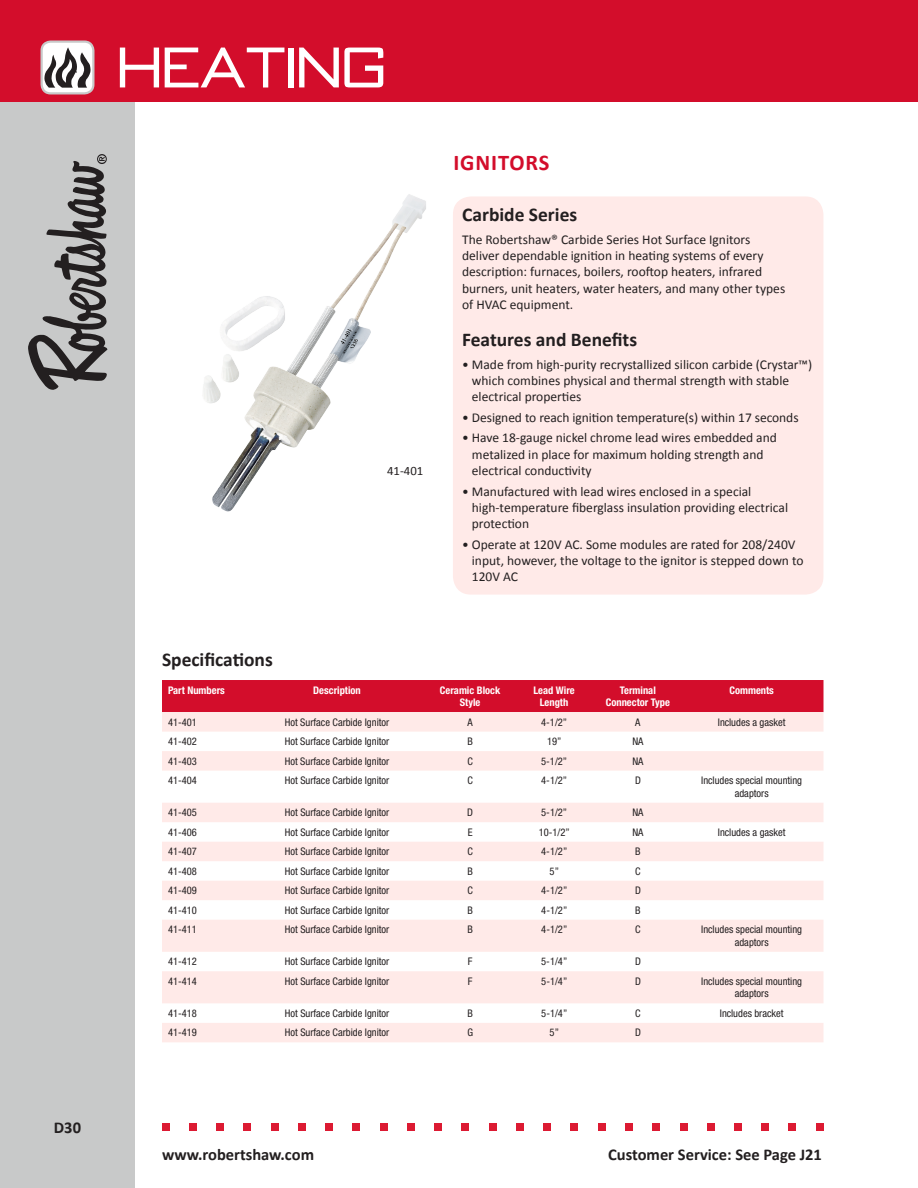
<style>
.page{position:relative;width:918px;height:1188px;background:#fff}
.page>*{position:absolute;margin:0;border:0;box-sizing:border-box;transform-origin:0 0}
.t1{font:57px "Bank Gothic";color:#fff}
.t2{font:700 22.5px "Calibri";letter-spacing:.04em;color:#d30d2b}
.t3{font:700 19.5px "Calibri";color:#231f20}
.t4{font:700 16.5px "Calibri";color:#231f20}
.t5{font:13.5px/16.2px "Calibri";color:#231f20}
.t6{font:12.75px "Calibri";color:#231f20}
.t7{font:condensed 10.5px/12.6px "Helvetica Neue LT Std";color:#231f20;text-align:center}
.t8{font:700 condensed 10.5px/12.6px "Helvetica Neue LT Std";color:#fff;text-align:center}
</style>
<div class="page">
<div style="left:0;top:101px;width:135px;height:1087px;background:#c8c9c9"></div>
<div style="left:0;top:0;width:918px;height:101px;background:#d30d2b"></div>
<div style="left:42px;top:42px;width:51px;height:51px;background:#fff;border-radius:9px"></div>
<svg style="left:44px;top:47px;width:47px;height:41px"></svg>
<div style="left:40px;top:40px;width:54px;height:54px;border:2px solid #c8c9c9;border-radius:9px"></div>
<div style="left:162px;top:1123px;width:8px;height:8px;background:#dc1a32"></div>
<div style="left:189px;top:1123px;width:8px;height:8px;background:#dc1a32"></div>
<div style="left:217px;top:1123px;width:7px;height:8px;background:#dc1a32"></div>
<div style="left:244px;top:1123px;width:7px;height:8px;background:#dc1a32"></div>
<div style="left:271px;top:1123px;width:7px;height:8px;background:#dc1a32"></div>
<div style="left:298px;top:1123px;width:8px;height:8px;background:#dc1a32"></div>
<div style="left:326px;top:1123px;width:7px;height:8px;background:#dc1a32"></div>
<div style="left:353px;top:1123px;width:7px;height:8px;background:#dc1a32"></div>
<div style="left:380px;top:1123px;width:7px;height:8px;background:#dc1a32"></div>
<div style="left:407px;top:1123px;width:8px;height:8px;background:#dc1a32"></div>
<div style="left:435px;top:1123px;width:7px;height:8px;background:#dc1a32"></div>
<div style="left:462px;top:1123px;width:7px;height:8px;background:#dc1a32"></div>
<div style="left:489px;top:1123px;width:7px;height:8px;background:#dc1a32"></div>
<div style="left:516px;top:1123px;width:8px;height:8px;background:#dc1a32"></div>
<div style="left:543px;top:1123px;width:8px;height:8px;background:#dc1a32"></div>
<div style="left:571px;top:1123px;width:7px;height:8px;background:#dc1a32"></div>
<div style="left:598px;top:1123px;width:7px;height:8px;background:#dc1a32"></div>
<div style="left:625px;top:1123px;width:8px;height:8px;background:#dc1a32"></div>
<div style="left:652px;top:1123px;width:8px;height:8px;background:#dc1a32"></div>
<div style="left:680px;top:1123px;width:7px;height:8px;background:#dc1a32"></div>
<div style="left:707px;top:1123px;width:8px;height:8px;background:#dc1a32"></div>
<div style="left:734px;top:1123px;width:8px;height:8px;background:#dc1a32"></div>
<div style="left:762px;top:1123px;width:7px;height:8px;background:#dc1a32"></div>
<div style="left:789px;top:1123px;width:7px;height:8px;background:#dc1a32"></div>
<div style="left:816px;top:1123px;width:8px;height:8px;background:#dc1a32"></div>
<div style="left:453px;top:196px;width:370px;height:399px;background:#ffeae8;border-radius:18px"></div>
<img style="left:203px;top:194px;width:223px;height:318px">
<div style="left:162px;top:680px;width:662px;height:32px;background:#d30d2b"></div>
<svg style="left:162px;top:712px;width:662px;height:330px;fill:#ffeae8"></svg>
<svg style="left:28px;top:154px;width:80px;height:236px"></svg>
<p class="t4" style="left:54px;top:1117px;width:29px">D30</p>
<h1 class="t1" style="left:117px;top:31px;width:271px">HEATing</h1>
<h3 class="t3" style="left:162px;top:647px;width:112px">Specifications</h3>
<p class="t6" style="left:387px;top:463px;width:38px">41-401</p>
<h2 class="t2" style="left:453px;top:148px;width:98px">IGNITORS</h2>
<h3 class="t3" style="left:462px;top:202px;width:117px">Carbide Series</h3>
<p class="t5" style="left:462px;top:231px;width:325px">The Robertshaw® Carbide Series Hot Surface Ignitors deliver dependable ignition in heating systems of every description: furnaces, boilers, rooftop heaters, infrared burners, unit heaters, water heaters, and many other types of HVAC equipment.</p>
<h3 class="t3" style="left:462px;top:327px;width:177px">Features and Benefits</h3>
<p class="t5" style="left:472px;top:356px;width:342px;text-indent:-10px">• Made from high-purity recrystallized silicon carbide (Crystar™) which combines physical and thermal strength with stable electrical properties</p>
<p class="t5" style="left:462px;top:409px;width:338px">• Designed to reach ignition temperature(s) within 17 seconds</p>
<p class="t5" style="left:472px;top:430px;width:307px;text-indent:-10px">• Have 18-gauge nickel chrome lead wires embedded and metalized in place for maximum holding strength and electrical conductivity</p>
<p class="t5" style="left:472px;top:483px;width:318px;text-indent:-10px">• Manufactured with lead wires enclosed in a special high-temperature fiberglass insulation providing electrical protection</p>
<p class="t5" style="left:472px;top:536px;width:333px;text-indent:-10px">• Operate at 120V AC. Some modules are rated for 208/240V input, however, the voltage to the ignitor is stepped down to<br>120V AC</p>
<p class="t8" style="left:168px;top:683px;width:58px">Part Numbers</p>
<p class="t8" style="left:313px;top:683px;width:49px">Description</p>
<p class="t8" style="left:440px;top:683px;width:62px">Ceramic Block<br>Style</p>
<p class="t8" style="left:533px;top:683px;width:43px">Lead Wire<br>Length</p>
<p class="t8" style="left:606px;top:683px;width:66px">Terminal<br>Connector Type</p>
<p class="t8" style="left:729px;top:683px;width:46px">Comments</p>
<p class="t7" style="left:168px;top:716px;width:30px">41-401</p>
<p class="t7" style="left:285px;top:716px;width:106px">Hot Surface Carbide Ignitor</p>
<p class="t7" style="left:468px;top:716px;width:7px">A</p>
<p class="t7" style="left:541px;top:716px;width:28px">4-1/2”</p>
<p class="t7" style="left:635px;top:716px;width:7px">A</p>
<p class="t7" style="left:718px;top:716px;width:69px">Includes a gasket</p>
<p class="t7" style="left:168px;top:735px;width:30px">41-402</p>
<p class="t7" style="left:285px;top:735px;width:106px">Hot Surface Carbide Ignitor</p>
<p class="t7" style="left:467px;top:735px;width:7px">B</p>
<p class="t7" style="left:547px;top:735px;width:16px">19”</p>
<p class="t7" style="left:632px;top:735px;width:13px">NA</p>
<p class="t7" style="left:168px;top:755px;width:30px">41-403</p>
<p class="t7" style="left:285px;top:755px;width:106px">Hot Surface Carbide Ignitor</p>
<p class="t7" style="left:467px;top:755px;width:7px">C</p>
<p class="t7" style="left:541px;top:755px;width:28px">5-1/2”</p>
<p class="t7" style="left:632px;top:755px;width:13px">NA</p>
<p class="t7" style="left:168px;top:774px;width:30px">41-404</p>
<p class="t7" style="left:285px;top:774px;width:106px">Hot Surface Carbide Ignitor</p>
<p class="t7" style="left:467px;top:774px;width:7px">C</p>
<p class="t7" style="left:541px;top:774px;width:28px">4-1/2”</p>
<p class="t7" style="left:635px;top:774px;width:7px">D</p>
<p class="t7" style="left:701px;top:774px;width:102px">Includes special mounting adaptors</p>
<p class="t7" style="left:168px;top:806px;width:30px">41-405</p>
<p class="t7" style="left:285px;top:806px;width:106px">Hot Surface Carbide Ignitor</p>
<p class="t7" style="left:467px;top:806px;width:7px">D</p>
<p class="t7" style="left:541px;top:806px;width:28px">5-1/2”</p>
<p class="t7" style="left:632px;top:806px;width:13px">NA</p>
<p class="t7" style="left:168px;top:826px;width:30px">41-406</p>
<p class="t7" style="left:285px;top:826px;width:106px">Hot Surface Carbide Ignitor</p>
<p class="t7" style="left:468px;top:826px;width:6px">E</p>
<p class="t7" style="left:539px;top:826px;width:33px">10-1/2”</p>
<p class="t7" style="left:632px;top:826px;width:13px">NA</p>
<p class="t7" style="left:718px;top:826px;width:69px">Includes a gasket</p>
<p class="t7" style="left:168px;top:845px;width:30px">41-407</p>
<p class="t7" style="left:285px;top:845px;width:106px">Hot Surface Carbide Ignitor</p>
<p class="t7" style="left:467px;top:845px;width:7px">C</p>
<p class="t7" style="left:541px;top:845px;width:28px">4-1/2”</p>
<p class="t7" style="left:635px;top:845px;width:7px">B</p>
<p class="t7" style="left:168px;top:865px;width:30px">41-408</p>
<p class="t7" style="left:285px;top:865px;width:106px">Hot Surface Carbide Ignitor</p>
<p class="t7" style="left:467px;top:865px;width:7px">B</p>
<p class="t7" style="left:550px;top:865px;width:11px">5”</p>
<p class="t7" style="left:635px;top:865px;width:7px">C</p>
<p class="t7" style="left:168px;top:884px;width:30px">41-409</p>
<p class="t7" style="left:285px;top:884px;width:106px">Hot Surface Carbide Ignitor</p>
<p class="t7" style="left:467px;top:884px;width:7px">C</p>
<p class="t7" style="left:541px;top:884px;width:28px">4-1/2”</p>
<p class="t7" style="left:635px;top:884px;width:7px">D</p>
<p class="t7" style="left:168px;top:904px;width:30px">41-410</p>
<p class="t7" style="left:285px;top:904px;width:106px">Hot Surface Carbide Ignitor</p>
<p class="t7" style="left:468px;top:904px;width:7px">B</p>
<p class="t7" style="left:541px;top:904px;width:28px">4-1/2”</p>
<p class="t7" style="left:635px;top:904px;width:7px">B</p>
<p class="t7" style="left:168px;top:923px;width:30px">41-411</p>
<p class="t7" style="left:285px;top:923px;width:106px">Hot Surface Carbide Ignitor</p>
<p class="t7" style="left:468px;top:923px;width:7px">B</p>
<p class="t7" style="left:541px;top:923px;width:28px">4-1/2”</p>
<p class="t7" style="left:635px;top:923px;width:7px">C</p>
<p class="t7" style="left:701px;top:923px;width:102px">Includes special mounting adaptors</p>
<p class="t7" style="left:168px;top:955px;width:30px">41-412</p>
<p class="t7" style="left:285px;top:955px;width:106px">Hot Surface Carbide Ignitor</p>
<p class="t7" style="left:468px;top:955px;width:6px">F</p>
<p class="t7" style="left:541px;top:955px;width:28px">5-1/4”</p>
<p class="t7" style="left:635px;top:955px;width:7px">D</p>
<p class="t7" style="left:168px;top:975px;width:30px">41-414</p>
<p class="t7" style="left:285px;top:975px;width:106px">Hot Surface Carbide Ignitor</p>
<p class="t7" style="left:468px;top:975px;width:6px">F</p>
<p class="t7" style="left:541px;top:975px;width:28px">5-1/4”</p>
<p class="t7" style="left:635px;top:975px;width:7px">D</p>
<p class="t7" style="left:701px;top:975px;width:102px">Includes special mounting adaptors</p>
<p class="t7" style="left:168px;top:1007px;width:30px">41-418</p>
<p class="t7" style="left:285px;top:1007px;width:106px">Hot Surface Carbide Ignitor</p>
<p class="t7" style="left:468px;top:1007px;width:7px">B</p>
<p class="t7" style="left:541px;top:1007px;width:28px">5-1/4”</p>
<p class="t7" style="left:635px;top:1007px;width:7px">C</p>
<p class="t7" style="left:720px;top:1007px;width:65px">Includes bracket</p>
<p class="t7" style="left:168px;top:1026px;width:30px">41-419</p>
<p class="t7" style="left:285px;top:1026px;width:106px">Hot Surface Carbide Ignitor</p>
<p class="t7" style="left:467px;top:1026px;width:7px">G</p>
<p class="t7" style="left:550px;top:1026px;width:11px">5”</p>
<p class="t7" style="left:635px;top:1026px;width:7px">D</p>
<p class="t4" style="left:162px;top:1144px;width:154px">www.robertshaw.com</p>
<p class="t4" style="left:608px;top:1144px;width:215px">Customer Service: See Page J21</p>
</div>
